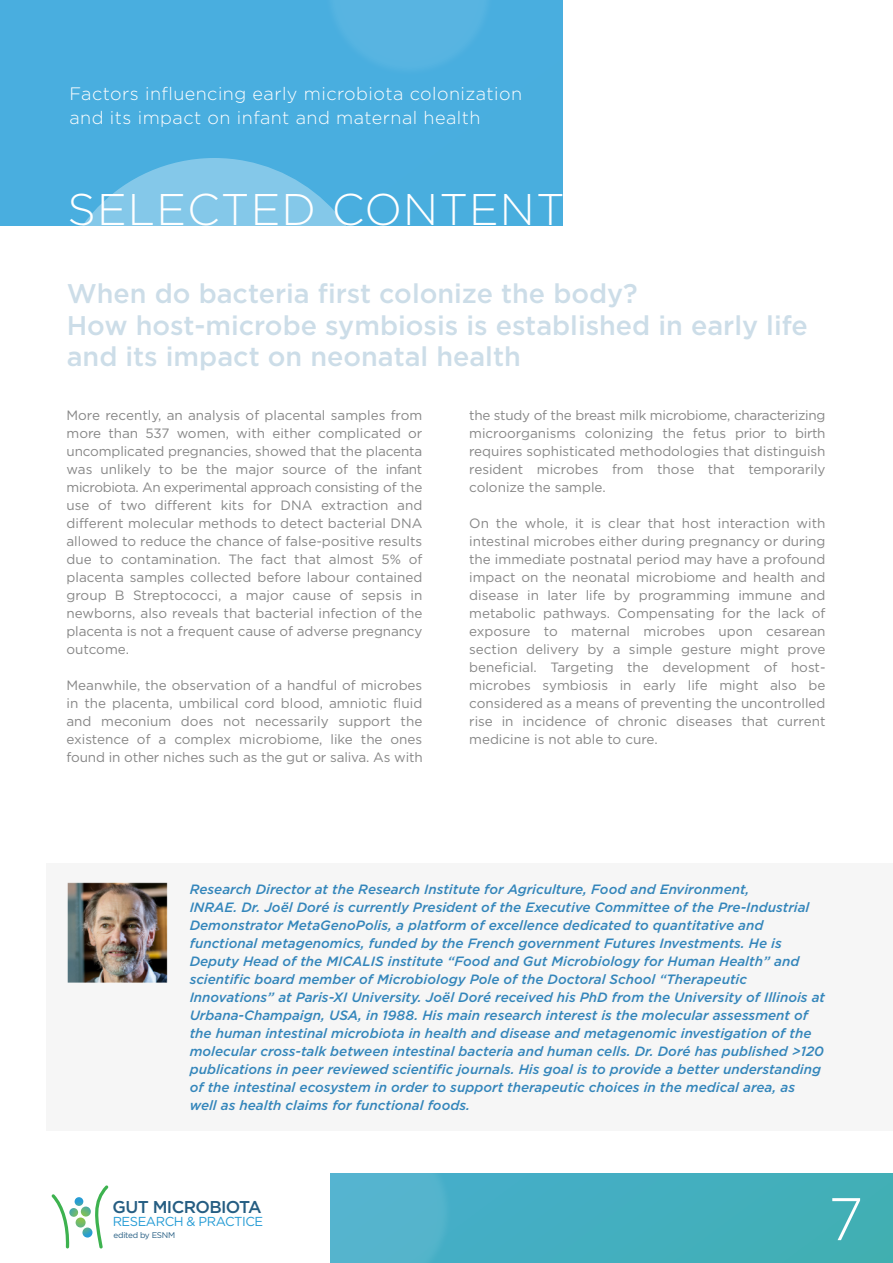
<style>
.page{position:relative;width:893px;height:1263px;background:#fff}
.page>*{position:absolute;margin:0;border:0;box-sizing:border-box;transform-origin:0 0}
.t1{font:300 60px "Gotham";color:#fff}
.t2{font:300 44.25px "Gotham";letter-spacing:.025em;color:#fff}
.t3{font:500 27px/31.5px "Gotham";color:#ccdde8}
.t4{font:300 18px/24px "Gotham";letter-spacing:.025em;color:#fff}
.t5{font:500 17.1px "Gotham";letter-spacing:-.035em;color:#255d82}
.t6{font:13.5px/18px "Gotham";color:#878787;text-align:justify}
.t7{font:italic 500 13.5px/18px "Gotham";color:#3486bb}
.t8{font:13.05px "Gotham";letter-spacing:-.035em;color:#269cd5}
.t9{font:8.25px "Gotham";letter-spacing:-.035em;color:#255d82}
</style>
<div class="page">
<div style="left:0;top:0;width:563px;height:225px;background:#49aedf"></div>
<div style="left:330px;top:1173px;width:563px;height:90px;background:#43afbd"></div>
<svg style="left:52px;top:1185px;width:56px;height:63px"></svg>
<img style="left:333px;top:0;width:153px;height:69px">
<svg style="left:46px;top:158px;width:336px;height:68px"></svg>
<img style="left:330px;top:1173px;width:171px;height:90px">
<div style="left:46px;top:863px;width:847px;height:268px;background:#f6f6f6"></div>
<img style="left:67px;top:882px;width:101px;height:101px">
<h3 class="t4" style="left:69px;top:81px;width:454px">Factors influencing early microbiota colonization and its impact on infant and maternal health</h3>
<h2 class="t2" style="left:68px;top:185px;width:499px">SELECTED CONTENT</h2>
<h3 class="t3" style="left:67px;top:277px;width:743px">When do bacteria first colonize the body?<br>How host-microbe symbiosis is established in early life and its impact on neonatal health</h3>
<p class="t6" style="left:66px;top:406px;width:357px">More recently, an analysis of placental samples from more than 537 women, with either complicated or uncomplicated pregnancies, showed that the placenta was unlikely to be the major source of the infant microbiota. An experimental approach consisting of the use of two different kits for DNA extraction and different molecular methods to detect bacterial DNA allowed to reduce the chance of false-positive results due to contamination. The fact that almost 5% of placenta samples collected before labour contained group B Streptococci, a major cause of sepsis in newborns, also reveals that bacterial infection of the placenta is not a frequent cause of adverse pregnancy outcome.</p>
<p class="t6" style="left:66px;top:676px;width:358px">Meanwhile, the observation of a handful of microbes in the placenta, umbilical cord blood, amniotic fluid and meconium does not necessarily support the existence of a complex microbiome, like the ones found in other niches such as the gut or saliva. As with</p>
<p class="t6" style="left:469px;top:406px;width:358px">the study of the breast milk microbiome, characterizing microorganisms colonizing the fetus prior to birth requires sophisticated methodologies that distinguish resident microbes from those that temporarily colonize the sample.</p>
<p class="t6" style="left:469px;top:514px;width:358px">On the whole, it is clear that host interaction with intestinal microbes either during pregnancy or during the immediate postnatal period may have a profound impact on the neonatal microbiome and health and disease in later life by programming immune and metabolic pathways. Compensating for the lack of exposure to maternal microbes upon cesarean section delivery by a simple gesture might prove beneficial. Targeting the development of host&shy;microbes symbiosis in early life might also be considered as a means of preventing the uncontrolled rise in incidence of chronic diseases that current medicine is not able to cure.</p>
<p class="t7" style="left:190px;top:880px;width:637px">Research Director at the Research Institute for Agriculture, Food and Environment,<br>INRAE. Dr. Joël Doré is currently President of the Executive Committee of the Pre-Industrial Demonstrator MetaGenoPolis, a platform of excellence dedicated to quantitative and functional metagenomics, funded by the French government Futures Investments. He is Deputy Head of the MICALIS institute “Food and Gut Microbiology for Human Health” and scientific board member of Microbiology Pole of the Doctoral School “Therapeutic Innovations” at Paris-XI University. Joël Doré received his PhD from the University of Illinois at Urbana-Champaign, USA, in 1988. His main research interest is the molecular assessment of the human intestinal microbiota in health and disease and metagenomic investigation of the molecular cross-talk between intestinal bacteria and human cells. Dr. Doré has published &gt;120 publications in peer reviewed scientific journals. His goal is to provide a better understanding of the intestinal ecosystem in order to support therapeutic choices in the medical area, as well as health claims for functional foods.</p>
<p class="t5" style="left:113px;top:1197px;width:151px">GUT MICROBIOTA</p>
<p class="t8" style="left:113px;top:1214px;width:152px">RESEARCH &amp; PRACTICE</p>
<p class="t9" style="left:114px;top:1230px;width:63px">edited by ESNM</p>
<h1 class="t1" style="left:828px;top:1186px;width:37px">7</h1>
</div>
